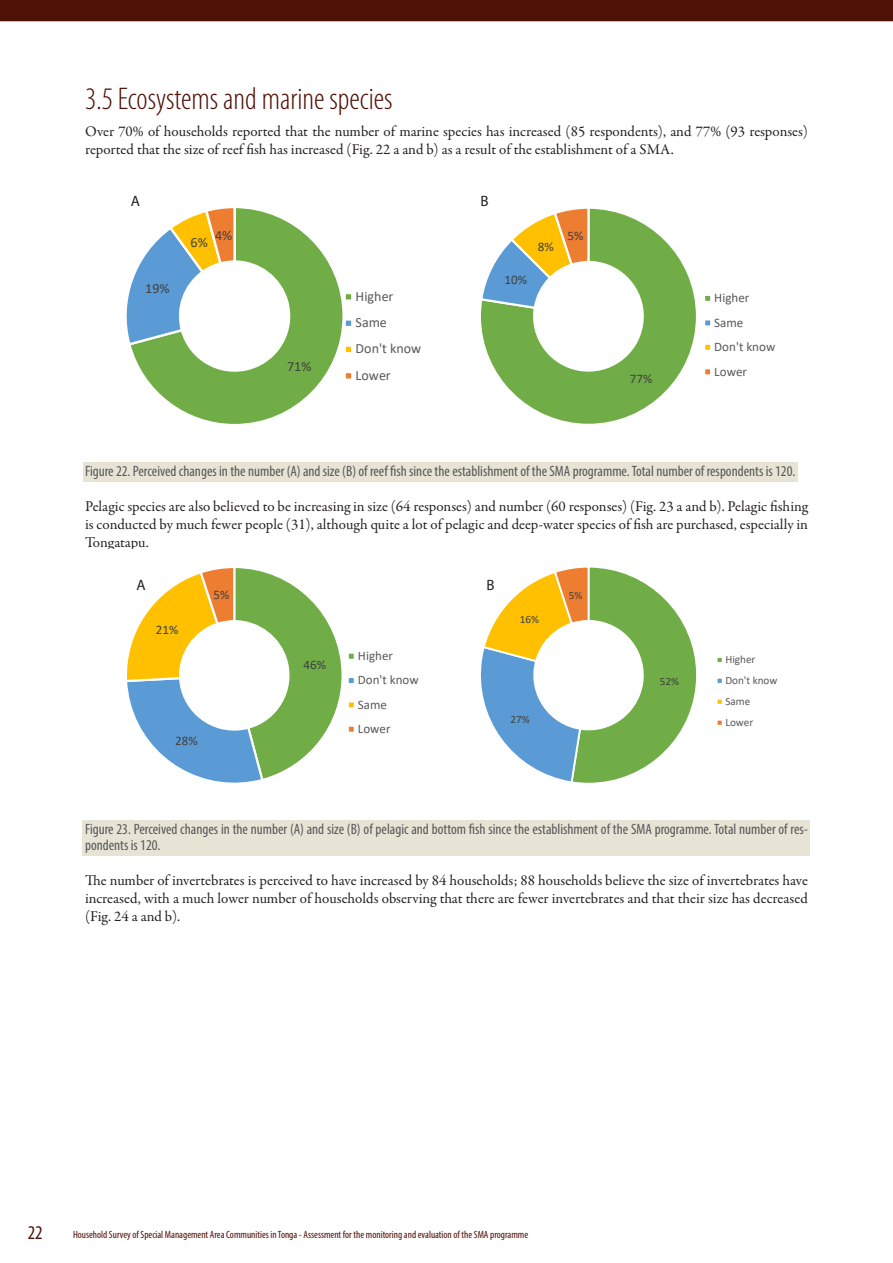
<style>
.page{position:relative;width:893px;height:1263px;background:#fff}
.page>*{position:absolute;margin:0;border:0;box-sizing:border-box;transform-origin:0 0}
.t1{font:300 condensed 31.5px "Myriad Pro";color:#4f1106}
.t2{font:condensed 19.5px "Myriad Pro";color:#4f1106}
.t3{font:15px/18px "Garamond Premr Pro";color:#231f20;text-align:justify}
.t4{font:condensed 15px/16.5px "Myriad Pro";color:#57585a}
.t5{font:15px "Myriad Pro";color:#231f20}
.t6{font:14.1px/26.4px "Calibri";color:#595959}
.t7{font:14.1px "Calibri";color:#404040}
.t8{font:13.05px/24.5px "Calibri";color:#595959}
.t9{font:13.05px "Calibri";color:#404040}
.t10{font:11.1px/20.9px "Calibri";color:#595959}
.t11{font:11.1px "Calibri";color:#404040}
.t12{font:condensed 10.5px "Myriad Pro";color:#4f1106}
</style>
<div class="page">
<div style="left:0;top:0;width:893px;height:21px;background:#4f1106"></div>
<div style="left:83px;top:463px;width:714px;height:19px;background:#e7e4d5"></div>
<div style="left:83px;top:820px;width:727px;height:36px;background:#e7e4d5"></div>
<svg style="left:126px;top:208px;width:226px;height:216px"></svg>
<svg style="left:481px;top:208px;width:230px;height:216px"></svg>
<svg style="left:127px;top:568px;width:227px;height:215px"></svg>
<svg style="left:480px;top:567px;width:242px;height:216px"></svg>
<h1 class="t1" style="left:85px;top:80px;width:309px">3.5 Ecosystems and marine species</h1>
<p class="t3" style="left:85px;top:122px;width:724px">Over 70% of households reported that the number of marine species has increased (85 respondents), and 77% (93 responses) reported that the size of reef fish has increased (Fig. 22 a and b) as a result of the establishment of a SMA.</p>
<p class="t5" style="left:131px;top:192px;width:11px">A</p>
<p class="t5" style="left:481px;top:192px;width:10px">B</p>
<p class="t7" style="left:145px;top:279px;width:26px">19%</p>
<p class="t7" style="left:191px;top:232px;width:19px">6%</p>
<p class="t7" style="left:215px;top:225px;width:19px">4%</p>
<p class="t7" style="left:287px;top:356px;width:26px">71%</p>
<p class="t6" style="left:356px;top:283px;width:67px">Higher<br>Same<br>Don't know<br>Lower</p>
<p class="t9" style="left:504px;top:270px;width:24px">10%</p>
<p class="t9" style="left:538px;top:238px;width:17px">8%</p>
<p class="t9" style="left:568px;top:227px;width:17px">5%</p>
<p class="t9" style="left:630px;top:369px;width:24px">77%</p>
<p class="t8" style="left:714px;top:285px;width:63px">Higher<br>Same<br>Don't know<br>Lower</p>
<p class="t4" style="left:85px;top:463px;width:712px">Figure 22. Perceived changes in the number (A) and size (B) of reef fish since the establishment of the SMA programme. Total number of respondents is 120.</p>
<p class="t3" style="left:85px;top:498px;width:724px">Pelagic species are also believed to be increasing in size (64 responses) and number (60 responses) (Fig. 23 a and b). Pelagic fishing is conducted by much fewer people (31), although quite a lot of pelagic and deep-water species of fish are purchased, especially in Tongatapu.</p>
<p class="t5" style="left:137px;top:576px;width:11px">A</p>
<p class="t5" style="left:487px;top:576px;width:10px">B</p>
<p class="t9" style="left:214px;top:586px;width:17px">5%</p>
<p class="t9" style="left:156px;top:620px;width:24px">21%</p>
<p class="t9" style="left:175px;top:732px;width:24px">28%</p>
<p class="t9" style="left:303px;top:656px;width:24px">46%</p>
<p class="t8" style="left:358px;top:643px;width:62px">Higher<br>Don't know<br>Same<br>Lower</p>
<p class="t11" style="left:520px;top:611px;width:21px">16%</p>
<p class="t11" style="left:511px;top:712px;width:21px">27%</p>
<p class="t11" style="left:569px;top:587px;width:15px">5%</p>
<p class="t11" style="left:660px;top:674px;width:21px">52%</p>
<p class="t10" style="left:725px;top:649px;width:54px">Higher<br>Don't know<br>Same<br>Lower</p>
<p class="t4" style="left:85px;top:820px;width:724px">Figure 23. Perceived changes in the number (A) and size (B) of pelagic and bottom fish since the establishment of the SMA programme. Total number of res&shy;pondents is 120.</p>
<p class="t3" style="left:85px;top:872px;width:724px">The number of invertebrates is perceived to have increased by 84 households; 88 households believe the size of invertebrates have increased, with a much lower number of households observing that there are fewer invertebrates and that their size has decreased (Fig. 24 a and b).</p>
<h2 class="t2" style="left:28px;top:1221px;width:17px">22</h2>
<p class="t12" style="left:73px;top:1228px;width:457px">Household Survey of Special Management Area Communities in Tonga - Assessment for the monitoring and evaluation of the SMA programme</p>
</div>
